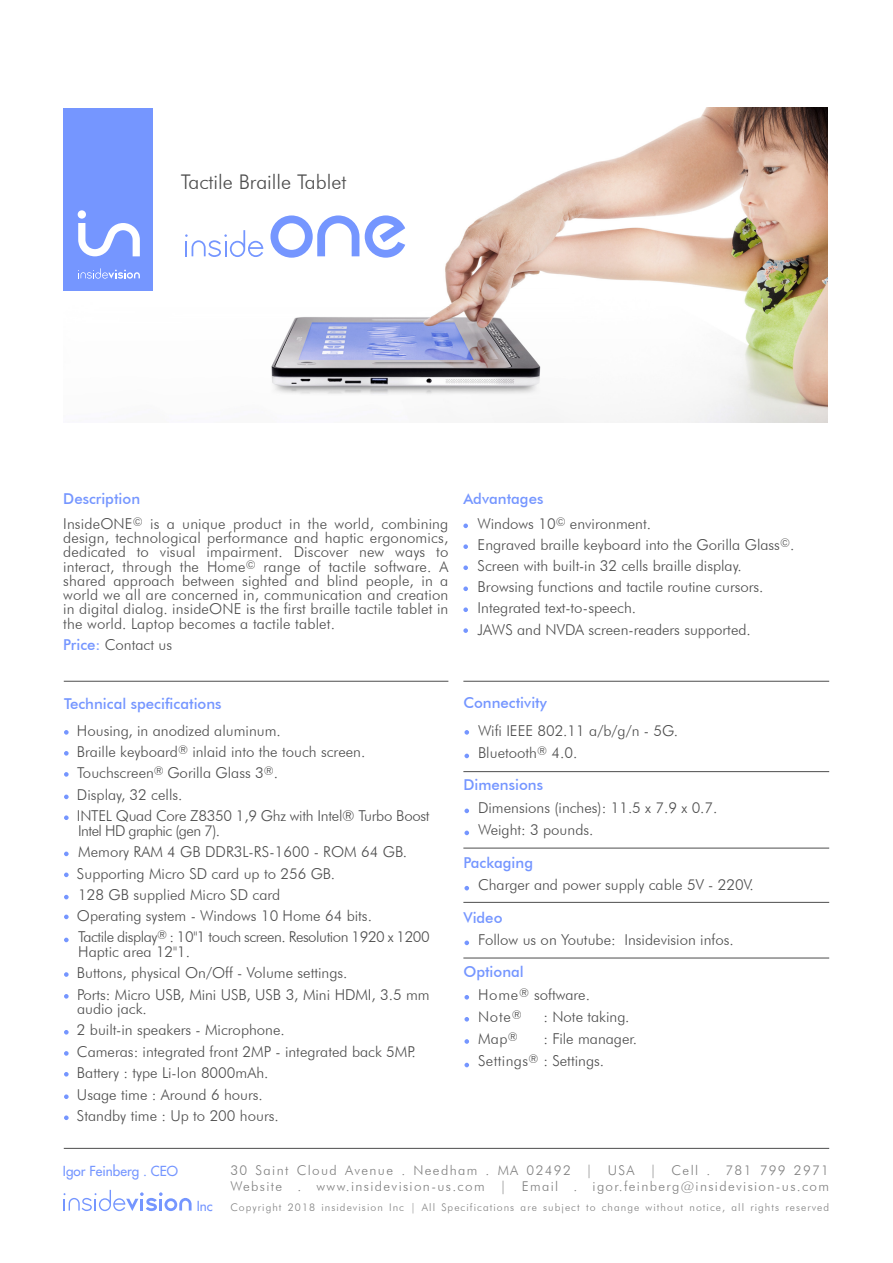
<style>
.page{position:relative;width:893px;height:1263px;background:#fff}
.page>*{position:absolute;margin:0;border:0;box-sizing:border-box;transform-origin:0 0}
.t1{font:300 20.25px "Futura BT";color:#4d4d4d}
.t2{font:300 15px/21.5px "Futura BT";color:#4d4d4d}
.t3{font:500 15px "Futura BT";color:#7596ff}
.t4{font:300 13.5px/16.2px "Futura BT";letter-spacing:.1em;color:#808080}
.t5{font:500 13.5px "Futura Std";color:#7596ff}
.t6{font:300 10.5px "Futura BT";letter-spacing:.1em;color:#808080}
.s1{font-weight:500;color:#7596ff}
</style>
<div class="page">
<img style="left:263px;top:108px;width:564px;height:314px">
<svg style="left:270px;top:215px;width:89px;height:43px"></svg>
<svg style="left:365px;top:215px;width:40px;height:43px"></svg>
<svg style="left:185px;top:230px;width:78px;height:27px"></svg>
<svg style="left:64px;top:1190px;width:128px;height:21px"></svg>
<div style="left:63px;top:108px;width:90px;height:183px;background:#7596ff"></div>
<svg style="left:78px;top:223px;width:62px;height:33px"></svg>
<div style="left:78px;top:210px;width:8px;height:9px;background:#fff;border-radius:50%"></div>
<svg style="left:78px;top:268px;width:62px;height:11px"></svg>
<svg style="left:64px;top:730px;width:5px;height:5px"></svg>
<svg style="left:64px;top:751px;width:5px;height:5px"></svg>
<svg style="left:64px;top:772px;width:5px;height:5px"></svg>
<svg style="left:64px;top:794px;width:5px;height:5px"></svg>
<svg style="left:64px;top:938px;width:5px;height:4px"></svg>
<svg style="left:64px;top:972px;width:5px;height:5px"></svg>
<svg style="left:64px;top:994px;width:5px;height:5px"></svg>
<svg style="left:64px;top:1030px;width:5px;height:4px"></svg>
<svg style="left:64px;top:1051px;width:5px;height:5px"></svg>
<svg style="left:64px;top:1072px;width:5px;height:4px"></svg>
<svg style="left:64px;top:1094px;width:5px;height:5px"></svg>
<svg style="left:64px;top:1115px;width:5px;height:5px"></svg>
<svg style="left:64px;top:815px;width:5px;height:5px"></svg>
<svg style="left:64px;top:851px;width:5px;height:5px"></svg>
<svg style="left:64px;top:872px;width:5px;height:5px"></svg>
<svg style="left:64px;top:895px;width:5px;height:4px"></svg>
<svg style="left:64px;top:914px;width:5px;height:5px"></svg>
<hr style="left:463px;top:681px;width:366px;height:1px;background:#4d4d4d">
<hr style="left:64px;top:1148px;width:765px;height:1px;background:#4d4d4d">
<svg style="left:464px;top:730px;width:5px;height:5px"></svg>
<svg style="left:464px;top:754px;width:5px;height:4px"></svg>
<svg style="left:464px;top:808px;width:5px;height:5px"></svg>
<svg style="left:464px;top:830px;width:5px;height:5px"></svg>
<svg style="left:464px;top:886px;width:5px;height:4px"></svg>
<svg style="left:464px;top:940px;width:5px;height:5px"></svg>
<svg style="left:464px;top:995px;width:5px;height:4px"></svg>
<svg style="left:464px;top:1017px;width:5px;height:4px"></svg>
<svg style="left:464px;top:1039px;width:5px;height:5px"></svg>
<svg style="left:464px;top:1063px;width:5px;height:4px"></svg>
<hr style="left:64px;top:681px;width:384px;height:1px;background:#4d4d4d">
<hr style="left:463px;top:771px;width:366px;height:1px;background:#4d4d4d">
<hr style="left:463px;top:848px;width:366px;height:1px;background:#4d4d4d">
<hr style="left:463px;top:902px;width:366px;height:1px;background:#4d4d4d">
<hr style="left:463px;top:958px;width:366px;height:1px;background:#4d4d4d">
<svg style="left:463px;top:523px;width:5px;height:5px"></svg>
<svg style="left:463px;top:544px;width:5px;height:5px"></svg>
<svg style="left:463px;top:565px;width:5px;height:5px"></svg>
<svg style="left:463px;top:586px;width:5px;height:5px"></svg>
<svg style="left:463px;top:607px;width:5px;height:5px"></svg>
<svg style="left:463px;top:628px;width:5px;height:5px"></svg>
<h1 class="t1" style="left:181px;top:169px;width:167px">Tactile Braille Tablet</h1>
<p class="t2" style="left:63px;top:486px;width:387px;line-height:24.8px"><span class="s1">Description<br></span>InsideONE<sup>©</sup> is a unique product in the world, combining</p>
<p class="t2" style="left:63px;top:531px;width:387px;line-height:14.2px;text-align:justify">design, technological performance and haptic ergonomics, dedicated to visual impairment. Discover new ways to interact, through the Home<sup>©</sup> range of tactile software. A shared approach between sighted and blind people, in a world we all are concerned in, communication and creation in digital dialog. insideONE is the first braille tactile tablet in the world. Laptop becomes a tactile tablet.</p>
<p class="t2" style="left:63px;top:633px;width:110px"><span class="s1">Price:</span> Contact us</p>
<p class="t2" style="left:478px;top:486px;width:175px;line-height:24.8px;text-indent:-14px"><span class="s1">Advantages<br></span>Windows 10<sup>©</sup> environment.</p>
<p class="t2" style="left:478px;top:534px;width:318px">Engraved braille keyboard into the Gorilla Glass<sup>©</sup>.<br>Screen with built-in 32 cells braille display.<br>Browsing functions and tactile routine cursors.<br>Integrated text-to-speech.<br>JAWS and NVDA screen-readers supported.</p>
<p class="t3" style="left:64px;top:694px;width:159px">Technical specifications</p>
<p class="t2" style="left:77px;top:719px;width:354px">Housing, in anodized aluminum.<br>Braille keyboard<sup>®</sup> inlaid into the touch screen.<br>Touchscreen<sup>®</sup> Gorilla Glass 3<sup>®</sup>.<br>Display, 32 cells.<br>INTEL Quad Core Z8350 1,9 Ghz with Intel® Turbo Boost</p>
<p class="t2" style="left:77px;top:819px;width:354px">Intel HD graphic (gen 7).<br>Memory RAM 4 GB DDR3L-RS-1600 - ROM 64 GB.<br>Supporting Micro SD card up to 256 GB.<br>128 GB supplied Micro SD card<br>Operating system - Windows 10 Home 64 bits.<br>Tactile display<sup>®</sup> : 10"1 touch screen. Resolution 1920 x 1200</p>
<p class="t2" style="left:77px;top:940px;width:354px">Haptic area 12"1.<br>Buttons, physical On/Off - Volume settings.<br>Ports: Micro USB, Mini USB, USB 3, Mini HDMI, 3.5 mm</p>
<p class="t2" style="left:77px;top:998px;width:340px">audio jack.<br>2 built-in speakers - Microphone.<br>Cameras: integrated front 2MP - integrated back 5MP.<br>Battery : type Li-Ion 8000mAh.<br>Usage time : Around 6 hours.<br>Standby time : Up to 200 hours.</p>
<p class="t3" style="left:463px;top:694px;width:85px">Connectivity</p>
<p class="t2" style="left:478px;top:719px;width:202px;line-height:22.2px">Wifi IEEE 802.11 a/b/g/n - 5G.<br>Bluetooth<sup>®</sup> 4.0.</p>
<p class="t3" style="left:463px;top:776px;width:81px">Dimensions</p>
<p class="t2" style="left:478px;top:796px;width:241px;line-height:22.2px">Dimensions (inches): 11.5 x 7.9 x 0.7.<br>Weight: 3 pounds.</p>
<p class="t3" style="left:463px;top:853px;width:71px">Packaging</p>
<p class="t2" style="left:478px;top:874px;width:277px">Charger and power supply cable 5V - 220V.</p>
<p class="t3" style="left:463px;top:908px;width:41px">Video</p>
<p class="t2" style="left:478px;top:928px;width:257px">Follow us on Youtube: Insidevision infos.</p>
<p class="t2" style="left:478px;top:961px;width:114px;line-height:22.2px;text-indent:-15px"><span class="s1">Optional<br></span>Home<sup>®</sup> software.<br>Note<sup>®</sup></p>
<p class="t2" style="left:543px;top:1006px;width:88px">: Note taking.</p>
<p class="t2" style="left:478px;top:1028px;width:41px">Map<sup>®</sup></p>
<p class="t2" style="left:478px;top:1027px;width:161px;line-height:22.2px;text-indent:65px">: File manager.<br>Settings<sup>®</sup> : Settings.</p>
<p class="t5" style="left:63px;top:1163px;width:117px">Igor Feinberg . CEO</p>
<p class="t5" style="left:197px;top:1197px;width:18px">Inc</p>
<p class="t4" style="left:230px;top:1161px;width:600px">30 Saint Cloud Avenue . Needham . MA 02492 | USA | Cell . 781 799 2971<br>Website . www.insidevision-us.com | Email . igor.feinberg@insidevision-us.com</p>
<p class="t6" style="left:230px;top:1201px;width:600px">Copyright 2018 insidevision Inc | All Specifications are subject to change without notice, all rights reserved</p>
</div>
